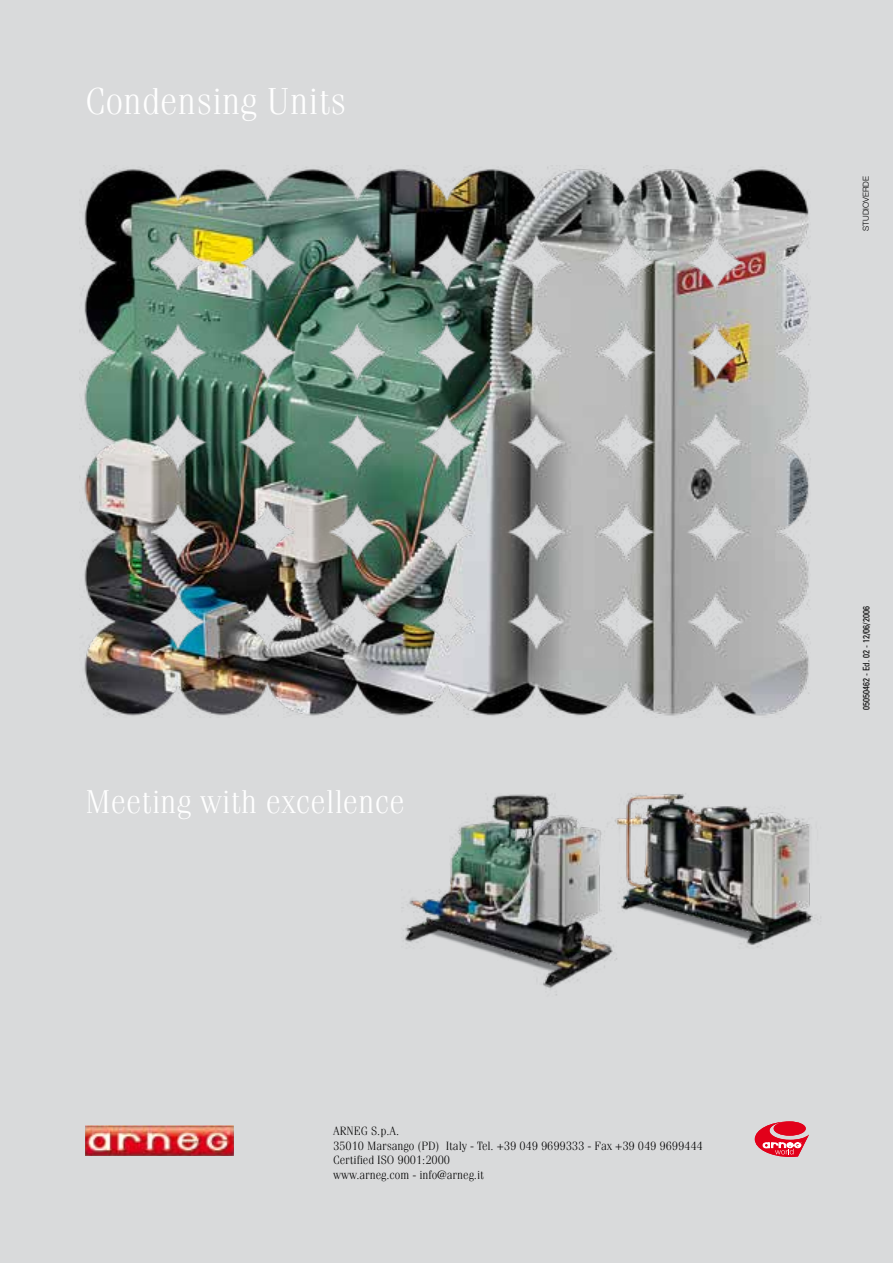
<style>
.page{position:relative;width:893px;height:1263px;background:#d9dadb}
.page>*{position:absolute;margin:0;border:0;box-sizing:border-box;transform-origin:0 0}
.t1{font:300 37.5px "Fenice";color:#fff}
.t2{font:300 33px "Fenice";color:#fff}
.t3{font:300 12px/14.4px "Fenice";letter-spacing:-.005em;color:#000}
.t4{font:condensed 9px "Univers";color:#000}
.t5{font:300 8.25px "Helvetica Neue";color:#000}
</style>
<div class="page">
<svg style="left:755px;top:1121px;width:54px;height:36px"></svg>
<img style="left:85px;top:1126px;width:149px;height:30px">
<img style="left:81px;top:167px;width:729px;height:550px">
<img style="left:402px;top:793px;width:416px;height:202px">
<h1 class="t1" style="left:85px;top:80px;width:263px">Condensing Units</h1>
<h2 class="t2" style="left:85px;top:782px;width:321px">Meeting with excellence</h2>
<p class="t3" style="left:333px;top:1124px;width:371px">ARNEG S.p.A.<br>35010 Marsango (PD) Italy - Tel. +39 049 9699333 - Fax +39 049 9699444<br>Certified ISO 9001:2000<br>www.arneg.com - info@arneg.it</p>
<p class="t5" style="left:861px;top:231px;width:56px;rotate:-90deg">STUDIOVERDE</p>
<p class="t4" style="left:861px;top:710px;width:105px;rotate:-90deg">05050462 - Ed. 02 - 12/06/2006</p>
</div>
